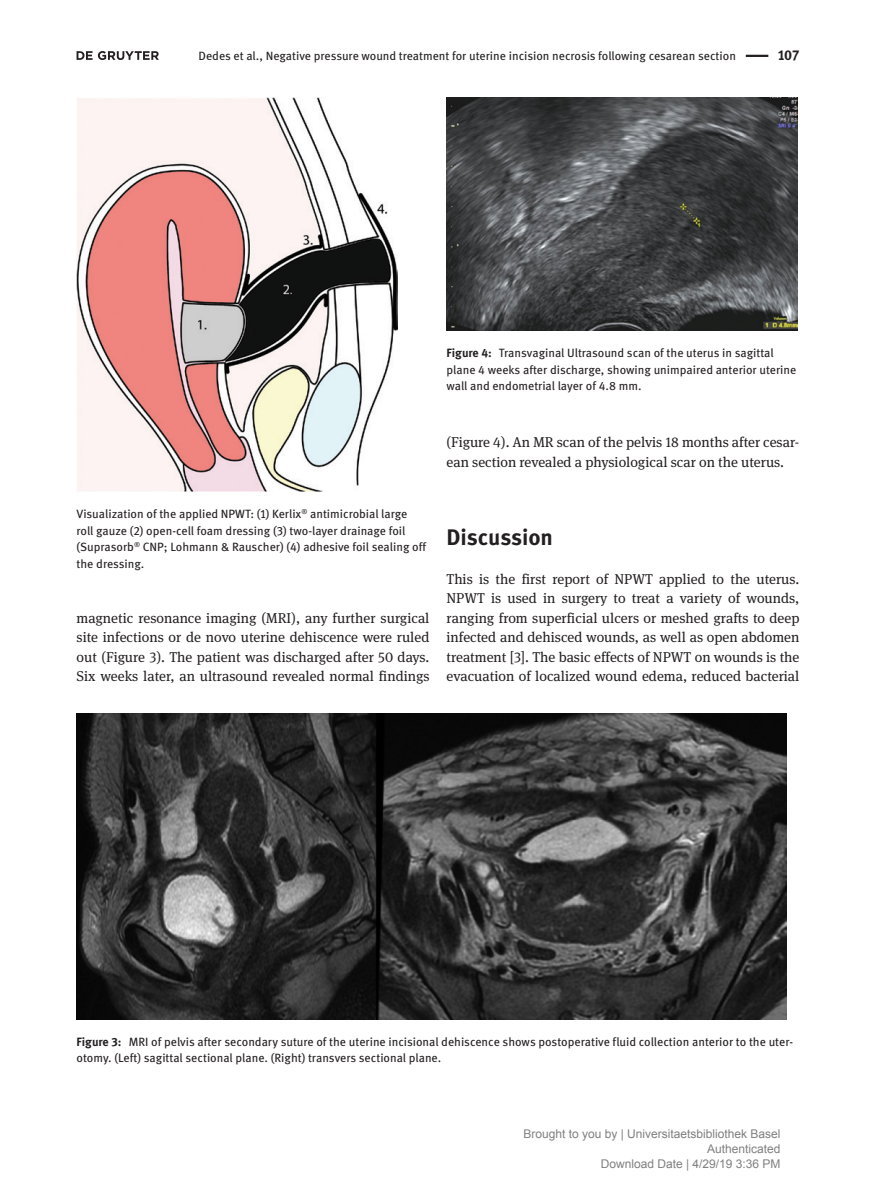
<style>
.page{position:relative;width:893px;height:1191px;background:#fff}
.page>*{position:absolute;margin:0;border:0;box-sizing:border-box;transform-origin:0 0}
.t1{font:700 22.5px "DG Meta Science";letter-spacing:-.005em;color:#231f20}
.t2{font:14.25px/19.5px "DG Meta Serif Science";color:#231f20;text-align:justify}
.t3{font:700 14.25px "DG Meta Science";color:#231f20}
.t4{font:12px/16.5px "DG Meta Science";color:#231f20}
.t5{font:12px/15px "Arial";color:#808080;text-align:right}
.s1{font-weight:700}
</style>
<div class="page">
<hr style="left:746px;top:55px;width:22px;height:2px;background:#231f20">
<img style="left:77px;top:98px;width:320px;height:394px">
<img style="left:77px;top:713px;width:710px;height:306px">
<img style="left:446px;top:98px;width:351px;height:233px">
<svg style="left:77px;top:51px;width:82px;height:9px"></svg>
<p class="t4" style="left:199px;top:47px;width:539px">Dedes et al., Negative pressure wound treatment for uterine incision necrosis following cesarean section</p>
<p class="t3" style="left:778px;top:44px;width:23px">107</p>
<p class="t4" style="left:446px;top:344px;width:351px"><span class="s1">Figure 4:</span> Transvaginal Ultrasound scan of the uterus in sagittal plane 4 weeks after discharge, showing unimpaired anterior uterine wall and endometrial layer of 4.8 mm.</p>
<p class="t4" style="left:77px;top:505px;width:351px">Visualization of the applied NPWT: (1) Kerlix<sup>®</sup> antimicrobial large roll gauze (2) open-cell foam dressing (3) two-layer drainage foil (Suprasorb<sup>®</sup> CNP; Lohmann &amp; Rauscher) (4) adhesive foil sealing off the dressing.</p>
<p class="t2" style="left:77px;top:608px;width:354px">magnetic resonance imaging (MRI), any further surgical site infections or de novo uterine dehiscence were ruled out (Figure 3). The patient was discharged after 50 days.<br>Six weeks later, an ultrasound revealed normal findings</p>
<p class="t2" style="left:446px;top:432px;width:354px">(Figure 4). An MR scan of the pelvis 18 months after cesar&shy;ean section revealed a physiological scar on the uterus.</p>
<h1 class="t1" style="left:446px;top:519px;width:108px">Discussion</h1>
<p class="t2" style="left:446px;top:569px;width:354px">This is the first report of NPWT applied to the uterus.<br>NPWT is used in surgery to treat a variety of wounds, ranging from superficial ulcers or meshed grafts to deep infected and dehisced wounds, as well as open abdomen treatment [3]. The basic effects of NPWT on wounds is the evacuation of localized wound edema, reduced bacterial</p>
<p class="t4" style="left:77px;top:1033px;width:718px"><span class="s1">Figure 3:</span> MRI of pelvis after secondary suture of the uterine incisional dehiscence shows postoperative fluid collection anterior to the uter&shy;otomy. (Left) sagittal sectional plane. (Right) transvers sectional plane.</p>
<p class="t5" style="left:523px;top:1127px;width:259px">Brought to you by | Universitaetsbibliothek Basel<br>Authenticated<br>Download Date | 4/29/19 3:36 PM</p>
</div>
